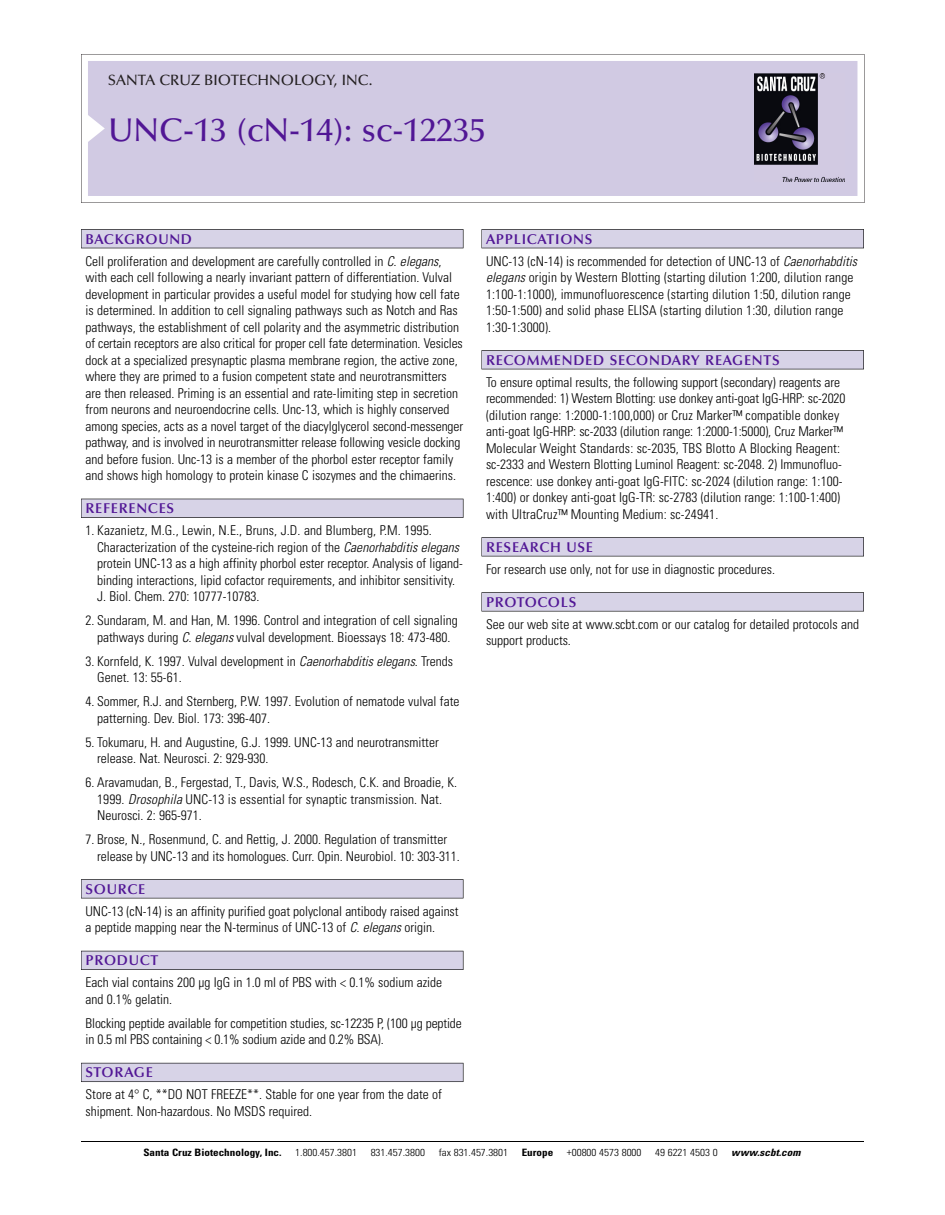
<style>
.page{position:relative;width:945px;height:1215px;background:#fff}
.page>*{position:absolute;margin:0;border:0;box-sizing:border-box;transform-origin:0 0}
.t1{font:500 33px "Optima";color:#511695}
.t2{font:500 15px "Optima";color:#231f20}
.t3{font:600 14.25px "Optima";letter-spacing:.05em;color:#511695}
.t4{font:300 condensed 13.5px/16.5px "Univers";color:#000}
.t5{font:300 condensed 10.2px "Univers";color:#000;scale:1.1 1}
.t6{font:700 condensed 10.2px "Univers";color:#000;scale:1.1 1}
.t7{font:italic 700 condensed 10.2px "Univers";letter-spacing:.005em;color:#000;scale:1.1 1}
.s1{font-style:italic}
</style>
<div class="page">
<svg style="left:81px;top:54px;width:783px;height:149px"></svg>
<div style="left:88px;top:61px;width:769px;height:135px;background:#d1cae3"></div>
<img style="left:755px;top:74px;width:90px;height:108px">
<div style="left:81px;top:229px;width:382px;height:19px;background:#525156"></div>
<div style="left:81px;top:230px;width:382px;height:18px;background:#d7d3e7"></div>
<div style="left:81px;top:499px;width:382px;height:19px;background:#515055"></div>
<div style="left:81px;top:499px;width:382px;height:18px;background:#d7d3e7"></div>
<div style="left:81px;top:879px;width:382px;height:19px;background:#545357"></div>
<div style="left:81px;top:880px;width:382px;height:18px;background:#d7d3e7"></div>
<div style="left:81px;top:951px;width:382px;height:19px;background:#54535a"></div>
<div style="left:81px;top:951px;width:382px;height:18px;background:#d7d3e7"></div>
<div style="left:81px;top:1063px;width:382px;height:19px;background:#5b5a62"></div>
<div style="left:81px;top:1063px;width:382px;height:18px;background:#d7d3e7"></div>
<div style="left:482px;top:229px;width:382px;height:19px;background:#525156"></div>
<div style="left:482px;top:230px;width:381px;height:18px;background:#d7d3e7"></div>
<div style="left:482px;top:350px;width:382px;height:19px;background:#525155"></div>
<div style="left:482px;top:351px;width:381px;height:18px;background:#d7d3e7"></div>
<div style="left:482px;top:537px;width:382px;height:19px;background:#545357"></div>
<div style="left:482px;top:538px;width:381px;height:18px;background:#d7d3e7"></div>
<div style="left:482px;top:592px;width:382px;height:19px;background:#575759"></div>
<div style="left:482px;top:593px;width:381px;height:18px;background:#d7d3e7"></div>
<hr style="left:81px;top:1141px;width:783px;height:1px;background:#000">
<p class="t2" style="left:108px;top:74px;width:266px">SANTA CRUZ BIOTECHNOLOGY, INC.</p>
<h1 class="t1" style="left:108px;top:117px;width:380px">UNC-13 (cN-14): sc-12235</h1>
<p class="t3" style="left:86px;top:233px;width:108px">BACKGROUND</p>
<p class="t4" style="left:86px;top:254px;width:379px">Cell proliferation and development are carefully controlled in <span class="s1">C. elegans</span>, with each cell following a nearly invariant pattern of differentiation. Vulval development in particular provides a useful model for studying how cell fate is determined. In addition to cell signaling pathways such as Notch and Ras pathways, the establishment of cell polarity and the asymmetric distribution of certain receptors are also critical for proper cell fate determination. Vesicles dock at a specialized presynaptic plasma membrane region, the active zone, where they are primed to a fusion competent state and neurotransmitters are then released. Priming is an essential and rate-limiting step in secretion from neurons and neuroendocrine cells. Unc-13, which is highly conserved among species, acts as a novel target of the diacylglycerol second-messenger pathway, and is involved in neurotransmitter release following vesicle docking and before fusion. Unc-13 is a member of the phorbol ester receptor family and shows high homology to protein kinase C isozymes and the chimaerins.</p>
<p class="t3" style="left:86px;top:503px;width:90px">REFERENCES</p>
<p class="t4" style="left:97px;top:523px;width:367px;text-indent:-12px">1. Kazanietz, M.G., Lewin, N.E., Bruns, J.D. and Blumberg, P.M. 1995.<br>Characterization of the cysteine-rich region of the <span class="s1">Caenorhabditis elegans </span>protein UNC-13 as a high affinity phorbol ester receptor. Analysis of ligand&shy;binding interactions, lipid cofactor requirements, and inhibitor sensitivity.<br>J. Biol. Chem. 270: 10777-10783.</p>
<p class="t4" style="left:86px;top:613px;width:374px;text-align:center">2. Sundaram, M. and Han, M. 1996. Control and integration of cell signaling pathways during <span class="s1">C. elegans</span> vulval development. Bioessays 18: 473-480.</p>
<p class="t4" style="left:97px;top:654px;width:358px;text-indent:-12px">3. Kornfeld, K. 1997. Vulval development in <span class="s1">Caenorhabditis elegans</span>. Trends<br>Genet. 13: 55-61.</p>
<p class="t4" style="left:97px;top:694px;width:364px;text-indent:-12px">4. Sommer, R.J. and Sternberg, P.W. 1997. Evolution of nematode vulval fate patterning. Dev. Biol. 173: 396-407.</p>
<p class="t4" style="left:97px;top:735px;width:343px;text-indent:-12px">5. Tokumaru, H. and Augustine, G.J. 1999. UNC-13 and neurotransmitter release. Nat. Neurosci. 2: 929-930.</p>
<p class="t4" style="left:97px;top:775px;width:362px;text-indent:-12px">6. Aravamudan, B., Fergestad, T., Davis, W.S., Rodesch, C.K. and Broadie, K.<br>1999. <span class="s1">Drosophila</span> UNC-13 is essential for synaptic transmission. Nat.<br>Neurosci. 2: 965-971.</p>
<p class="t4" style="left:97px;top:832px;width:364px;text-indent:-12px">7. Brose, N., Rosenmund, C. and Rettig, J. 2000. Regulation of transmitter release by UNC-13 and its homologues. Curr. Opin. Neurobiol. 10: 303-311.</p>
<p class="t3" style="left:86px;top:883px;width:61px">SOURCE</p>
<p class="t4" style="left:86px;top:904px;width:375px">UNC-13 (cN-14) is an affinity purified goat polyclonal antibody raised against a peptide mapping near the N-terminus of UNC-13 of <span class="s1">C. elegans</span> origin.</p>
<p class="t3" style="left:86px;top:955px;width:74px">PRODUCT</p>
<p class="t4" style="left:86px;top:975px;width:358px">Each vial contains 200 µg IgG in 1.0 ml of PBS with &lt; 0.1% sodium azide and 0.1% gelatin.</p>
<p class="t4" style="left:86px;top:1016px;width:378px">Blocking peptide available for competition studies, sc-12235 P, (100 µg peptide in 0.5 ml PBS containing &lt; 0.1% sodium azide and 0.2% BSA).</p>
<p class="t3" style="left:86px;top:1067px;width:69px">STORAGE</p>
<p class="t4" style="left:86px;top:1087px;width:358px">Store at 4° C, **DO NOT FREEZE**. Stable for one year from the date of shipment. Non-hazardous. No MSDS required.</p>
<p class="t3" style="left:486px;top:233px;width:108px">APPLICATIONS</p>
<p class="t4" style="left:486px;top:254px;width:373px">UNC-13 (cN-14) is recommended for detection of UNC-13 of <span class="s1">Caenorhabditis elegans</span> origin by Western Blotting (starting dilution 1:200, dilution range 1:100-1:1000), immunofluorescence (starting dilution 1:50, dilution range 1:50-1:500) and solid phase ELISA (starting dilution 1:30, dilution range 1:30-1:3000).</p>
<p class="t3" style="left:486px;top:354px;width:295px">RECOMMENDED SECONDARY REAGENTS</p>
<p class="t4" style="left:486px;top:375px;width:361px">To ensure optimal results, the following support (secondary) reagents are recommended: 1) Western Blotting: use donkey anti-goat IgG-HRP: sc-2020 (dilution range: 1:2000-1:100,000) or Cruz Marker™ compatible donkey anti-goat IgG-HRP: sc-2033 (dilution range: 1:2000-1:5000), Cruz Marker™ Molecular Weight Standards: sc-2035, TBS Blotto A Blocking Reagent: sc-2333 and Western Blotting Luminol Reagent: sc-2048. 2) Immunofluo&shy;rescence: use donkey anti-goat IgG-FITC: sc-2024 (dilution range: 1:100- 1:400) or donkey anti-goat IgG-TR: sc-2783 (dilution range: 1:100-1:400) with UltraCruz™ Mounting Medium: sc-24941.</p>
<p class="t3" style="left:486px;top:541px;width:109px">RESEARCH USE</p>
<p class="t4" style="left:486px;top:562px;width:290px">For research use only, not for use in diagnostic procedures.</p>
<p class="t3" style="left:486px;top:596px;width:92px">PROTOCOLS</p>
<p class="t4" style="left:486px;top:617px;width:375px">See our web site at www.scbt.com or our catalog for detailed protocols and support products.</p>
<p class="t6" style="left:143px;top:1148px;width:127px">Santa Cruz Biotechnology, Inc.</p>
<p class="t5" style="left:295px;top:1148px;width:58px">1.800.457.3801</p>
<p class="t5" style="left:371px;top:1148px;width:51px">831.457.3800</p>
<p class="t5" style="left:439px;top:1148px;width:65px">fax 831.457.3801</p>
<p class="t6" style="left:522px;top:1148px;width:30px">Europe</p>
<p class="t5" style="left:567px;top:1148px;width:69px">+00800 4573 8000</p>
<p class="t5" style="left:655px;top:1148px;width:58px">49 6221 4503 0</p>
<p class="t7" style="left:731px;top:1148px;width:64px">www.scbt.com</p>
</div>
